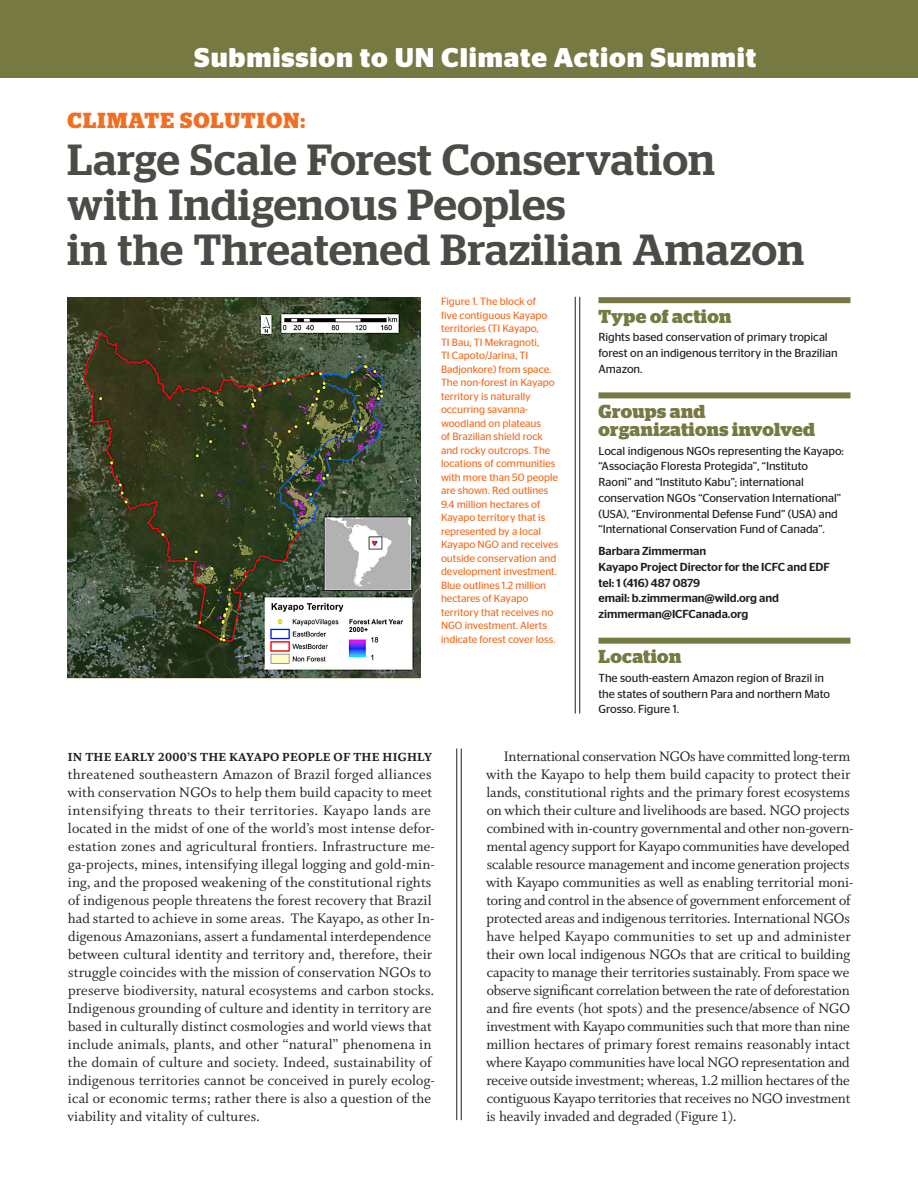
<style>
.page{position:relative;width:918px;height:1188px;background:#fff}
.page>*{position:absolute;margin:0;border:0;box-sizing:border-box;transform-origin:0 0}
.t1{font:500 43.5px/45px "Stag";letter-spacing:.02em;color:#4c4b46}
.t2{font:700 27px "Stag Sans";letter-spacing:.03em;color:#fff}
.t3{font:700 21.75px "Stag";letter-spacing:.05em;color:#f36e21}
.t4{font:700 18.75px/18px "Stag";letter-spacing:.02em;color:#767942}
.t5{font:15.3px/18px "Whitman Roman LF";color:#231f20}
.t6{font:13.2px "Whitman Extra Bold LF";letter-spacing:.02em;color:#231f20}
.t7{font:11.7px/15.8px "Stag Sans";letter-spacing:-.005em;color:#231f20}
.t8{font:500 11.7px/15.8px "Stag Sans";letter-spacing:-.005em;color:#231f20}
.t9{font:10.5px/13.5px "Stag Sans";letter-spacing:-.005em;color:#f36e21}
</style>
<div class="page">
<div style="left:0;top:0;width:918px;height:78px;background:#767942"></div>
<img style="left:68px;top:297px;width:352px;height:381px">
<div style="left:598px;top:297px;width:252px;height:6px;background:#767942"></div>
<div style="left:598px;top:392px;width:252px;height:6px;background:#767942"></div>
<div style="left:598px;top:638px;width:252px;height:6px;background:#767942"></div>
<hr style="left:575px;top:297px;width:1px;height:417px;background:#231f20">
<hr style="left:579px;top:297px;width:1px;height:417px;background:#231f20">
<hr style="left:456px;top:748px;width:1px;height:372px;background:#231f20">
<hr style="left:461px;top:748px;width:1px;height:372px;background:#231f20">
<h2 class="t2" style="left:194px;top:42px;width:564px">Submission to UN Climate Action Summit</h2>
<h3 class="t3" style="left:68px;top:108px;width:239px">CLIMATE SOLUTION:</h3>
<h1 class="t1" style="left:68px;top:137px;width:738px">Large Scale Forest Conservation with Indigenous Peoples<br>in the Threatened Brazilian Amazon</h1>
<p class="t9" style="left:441px;top:295px;width:119px">Figure 1. The block of<br>five contiguous Kayapo territories (TI Kayapo,<br>TI Bau, TI Mekragnoti,<br>TI Capoto/Jarina, TI<br>Badjonkore) from space.<br>The non-forest in Kayapo territory is naturally occurring savanna&shy;woodland on plateaus<br>of Brazilian shield rock and rocky outcrops. The locations of communities with more than 50 people are shown. Red outlines<br>9.4 million hectares of<br>Kayapo territory that is represented by a local<br>Kayapo NGO and receives outside conservation and development investment.<br>Blue outlines 1.2 million hectares of Kayapo territory that receives no<br>NGO investment. Alerts indicate forest cover loss.</p>
<p class="t4" style="left:598px;top:307px;width:134px">Type of action</p>
<p class="t7" style="left:598px;top:329px;width:241px">Rights based conservation of primary tropical forest on an indigenous territory in the Brazilian<br>Amazon.</p>
<p class="t4" style="left:598px;top:402px;width:218px">Groups and organizations involved</p>
<p class="t7" style="left:598px;top:443px;width:247px">Local indigenous NGOs representing the Kayapo: “Associação Floresta Protegida”, “Instituto Raoni” and “Instituto Kabu”; international conservation NGOs “Conservation International” (USA), “Environmental Defense Fund” (USA) and “International Conservation Fund of Canada”.</p>
<p class="t8" style="left:598px;top:543px;width:233px">Barbara Zimmerman<br>Kayapo Project Director for the ICFC and EDF tel: 1 (416) 487 0879<br>email: b.zimmerman@wild.org and zimmerman@ICFCanada.org</p>
<p class="t4" style="left:598px;top:648px;width:84px">Location</p>
<p class="t7" style="left:598px;top:670px;width:233px">The south-eastern Amazon region of Brazil in the states of southern Para and northern Mato<br>Grosso. Figure 1.</p>
<p class="t6" style="left:68px;top:749px;width:366px">IN THE EARLY 2000’S THE KAYAPO PEOPLE OF THE HIGHLY</p>
<p class="t5" style="left:67px;top:765px;width:369px">threatened southeastern Amazon of Brazil forged alliances with conservation NGOs to help them build capacity to meet intensifying threats to their territories. Kayapo lands are located in the midst of one of the world’s most intense defor&shy;estation zones and agricultural frontiers. Infrastructure me&shy;ga-projects, mines, intensifying illegal logging and gold-min&shy;ing, and the proposed weakening of the constitutional rights of indigenous people threatens the forest recovery that Brazil had started to achieve in some areas. The Kayapo, as other In&shy;digenous Amazonians, assert a fundamental interdependence between cultural identity and territory and, therefore, their struggle coincides with the mission of conservation NGOs to preserve biodiversity, natural ecosystems and carbon stocks.<br>Indigenous grounding of culture and identity in territory are based in culturally distinct cosmologies and world views that include animals, plants, and other “natural” phenomena in the domain of culture and society. Indeed, sustainability of indigenous territories cannot be conceived in purely ecolog&shy;ical or economic terms; rather there is also a question of the viability and vitality of cultures.</p>
<p class="t5" style="left:486px;top:747px;width:369px;text-indent:18px">International conservation NGOs have committed long-term with the Kayapo to help them build capacity to protect their lands, constitutional rights and the primary forest ecosystems on which their culture and livelihoods are based. NGO projects combined with in-country governmental and other non-govern&shy;mental agency support for Kayapo communities have developed scalable resource management and income generation projects with Kayapo communities as well as enabling territorial moni&shy;toring and control in the absence of government enforcement of protected areas and indigenous territories. International NGOs have helped Kayapo communities to set up and administer their own local indigenous NGOs that are critical to building capacity to manage their territories sustainably. From space we observe significant correlation between the rate of deforestation and fire events (hot spots) and the presence/absence of NGO investment with Kayapo communities such that more than nine million hectares of primary forest remains reasonably intact where Kayapo communities have local NGO representation and receive outside investment; whereas, 1.2 million hectares of the contiguous Kayapo territories that receives no NGO investment is heavily invaded and degraded (Figure 1).</p>
</div>
